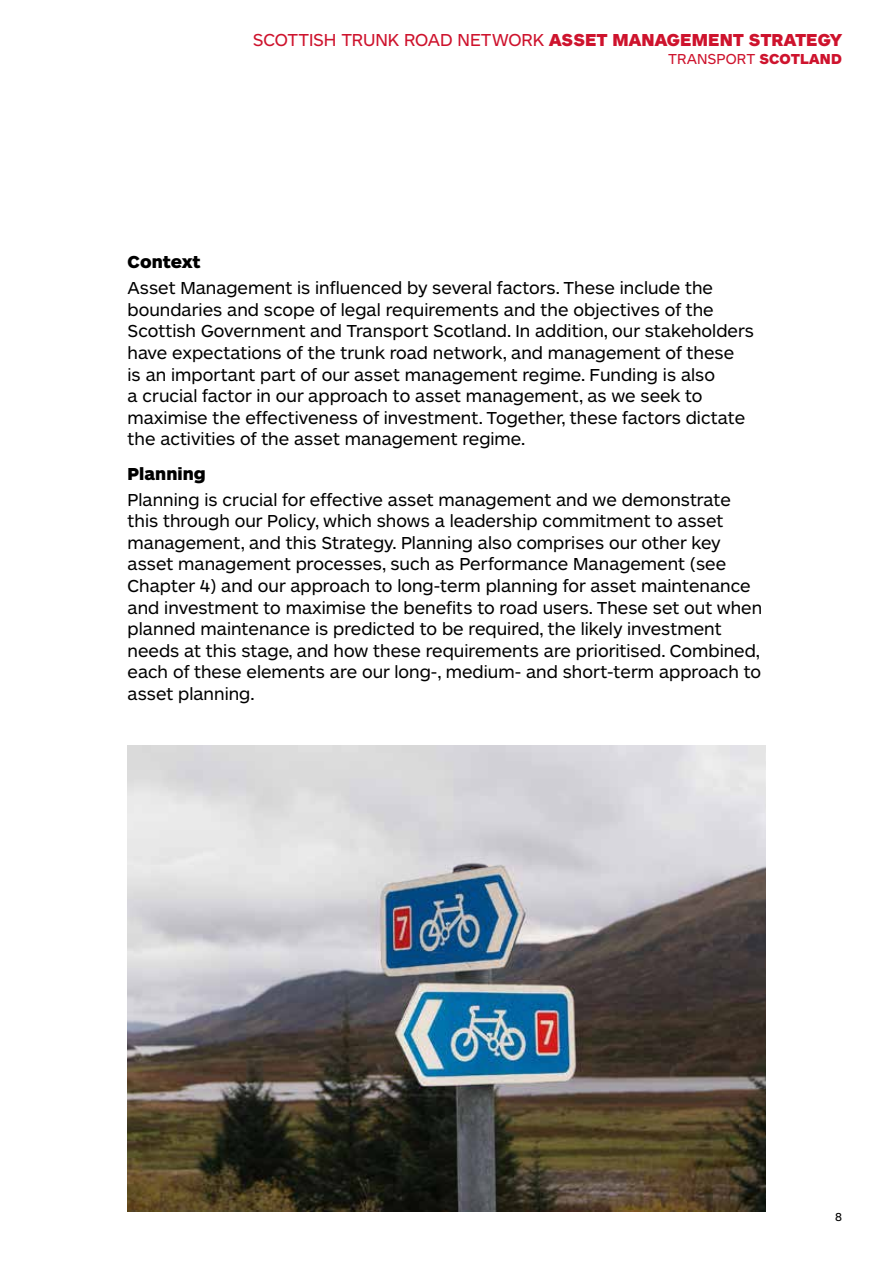
<style>
.page{position:relative;width:893px;height:1263px;background:#fff}
.page>*{position:absolute;margin:0;border:0;box-sizing:border-box;transform-origin:0 0}
.t1{font:18px/21.6px "ARS Maquette Tr";color:#000}
.t2{font:18px "ARS Maquette Tr";letter-spacing:-.01em;color:#ce132d}
.t3{font:900 18px "ARS Maquette Tr";color:#000}
.t4{font:15px "ARS Maquette Tr";color:#ce132d}
.t5{font:12px "ARS Maquette Tr";color:#000}
.s1{font-weight:900}
</style>
<div class="page">
<img style="left:128px;top:746px;width:637px;height:466px">
<p class="t2" style="left:253px;top:31px;width:591px">SCOTTISH TRUNK ROAD NETWORK <span class="s1">ASSET MANAGEMENT STRATEGY</span></p>
<p class="t4" style="left:668px;top:51px;width:175px">TRANSPORT <span class="s1">SCOTLAND</span></p>
<p class="t3" style="left:128px;top:253px;width:75px">Context</p>
<p class="t1" style="left:128px;top:277px;width:628px">Asset Management is influenced by several factors. These include the boundaries and scope of legal requirements and the objectives of the Scottish Government and Transport Scotland. In addition, our stakeholders have expectations of the trunk road network, and management of these<br>is an important part of our asset management regime. Funding is also<br>a crucial factor in our approach to asset management, as we seek to maximise the effectiveness of investment. Together, these factors dictate the activities of the asset management regime.</p>
<p class="t3" style="left:128px;top:464px;width:80px">Planning</p>
<p class="t1" style="left:128px;top:489px;width:636px">Planning is crucial for effective asset management and we demonstrate this through our Policy, which shows a leadership commitment to asset management, and this Strategy. Planning also comprises our other key asset management processes, such as Performance Management (see Chapter 4) and our approach to long-term planning for asset maintenance and investment to maximise the benefits to road users. These set out when planned maintenance is predicted to be required, the likely investment needs at this stage, and how these requirements are prioritised. Combined, each of these elements are our long-, medium- and short-term approach to asset planning.</p>
<p class="t5" style="left:835px;top:1210px;width:8px">8</p>
</div>
